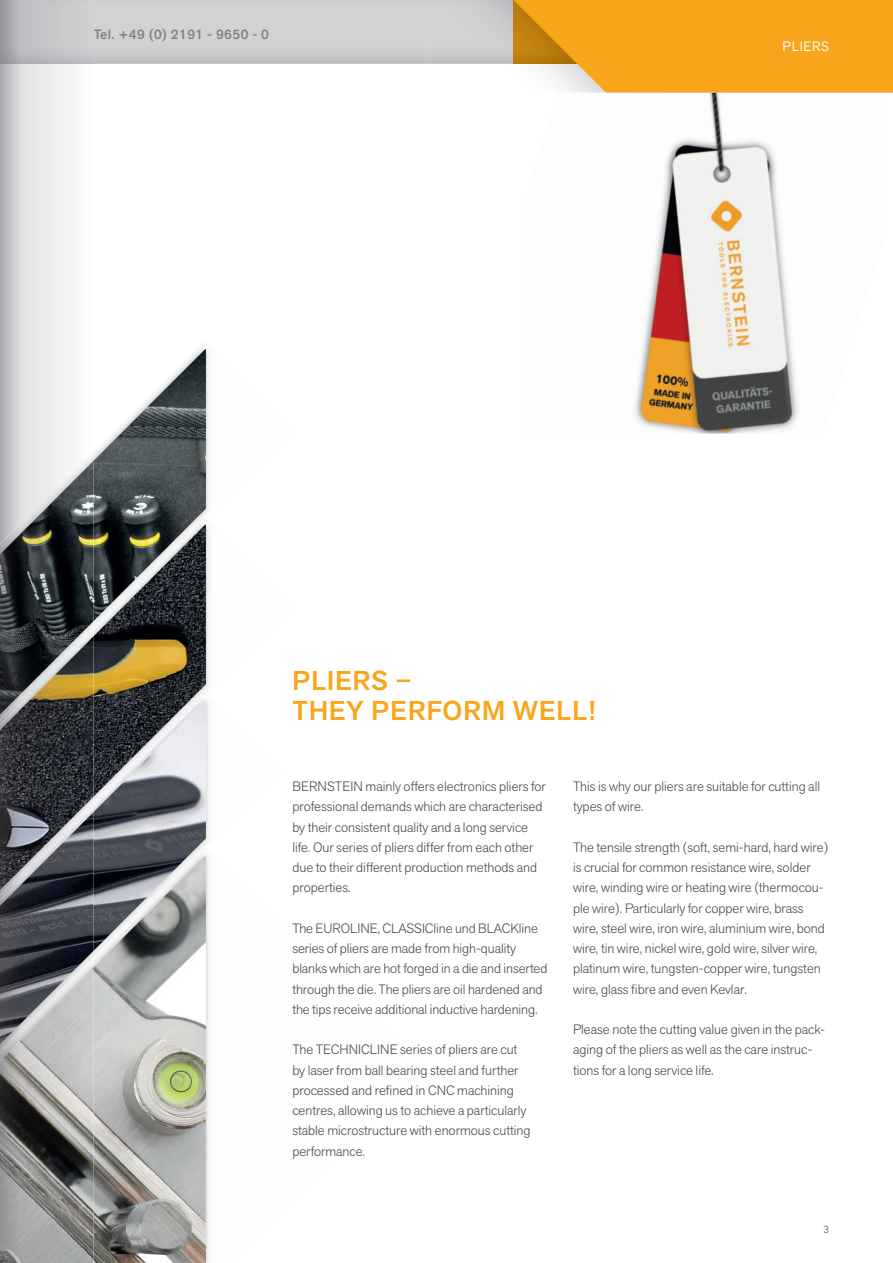
<style>
.page{position:relative;width:893px;height:1263px;background:#fff}
.page>*{position:absolute;margin:0;border:0;box-sizing:border-box;transform-origin:0 0}
.t1{font:500 27px/30px "Akzid Grtsk Next";letter-spacing:.04em;color:#f9a51b}
.t2{font:300 13.5px/20.2px "Akzid Grtsk Next";color:#4b4c4d}
.t3{font:500 13.5px "Akzid Grtsk Next";letter-spacing:.03em;color:#808285}
.t4{font:13.5px "Akzid Grtsk Next";letter-spacing:.04em;color:#fff}
.t5{font:300 10.5px "Akzid Grtsk Next";color:#4b4c4d}
</style>
<div class="page">
<img style="left:583px;top:92px;width:302px;height:342px">
<div style="left:94px;top:29px;width:175px;height:13px;background:#d1d2d4"></div>
<svg style="left:513px;top:0;width:380px;height:92px;background:#f4a727"></svg>
<img style="left:200px;top:347px;width:10px;height:166px">
<img style="left:94px;top:349px;width:112px;height:166px">
<img style="left:206px;top:525px;width:4px;height:164px">
<img style="left:94px;top:515px;width:113px;height:116px">
<img style="left:94px;top:525px;width:112px;height:166px">
<img style="left:206px;top:701px;width:4px;height:142px">
<img style="left:94px;top:691px;width:113px;height:116px">
<img style="left:94px;top:700px;width:112px;height:146px">
<img style="left:206px;top:855px;width:4px;height:408px">
<img style="left:94px;top:846px;width:112px;height:9px">
<img style="left:94px;top:855px;width:112px;height:408px">
<svg style="left:0;top:64px;width:69px;height:386px"></svg>
<img style="left:0;top:461px;width:94px;height:165px">
<img style="left:0;top:626px;width:94px;height:10px">
<img style="left:0;top:636px;width:94px;height:166px">
<img style="left:0;top:802px;width:94px;height:10px">
<img style="left:0;top:812px;width:94px;height:145px">
<img style="left:0;top:957px;width:94px;height:10px">
<img style="left:0;top:967px;width:94px;height:296px">
<p class="t3" style="left:94px;top:26px;width:177px">Tel. +49 (0) 2191 - 9650 - 0</p>
<p class="t4" style="left:783px;top:38px;width:48px">PLIERS</p>
<h1 class="t1" style="left:292px;top:666px;width:305px">PLIERS –<br>THEY PERFORM WELL!</h1>
<p class="t2" style="left:292px;top:776px;width:255px">BERNSTEIN mainly offers electronics pliers for professional demands which are characterised by their consistent quality and a long service life. Our series of pliers differ from each other due to their different production methods and properties.</p>
<p class="t2" style="left:292px;top:918px;width:257px">The EUROLINE, CLASSICline und BLACKline series of pliers are made from high-quality blanks which are hot forged in a die and inserted through the die. The pliers are oil hardened and the tips receive additional inductive hardening.</p>
<p class="t2" style="left:292px;top:1039px;width:240px">The TECHNICLINE series of pliers are cut by laser from ball bearing steel and further processed and refined in CNC machining centres, allowing us to achieve a particularly stable microstructure with enormous cutting performance.</p>
<p class="t2" style="left:573px;top:776px;width:249px">This is why our pliers are suitable for cutting all types of wire.</p>
<p class="t2" style="left:573px;top:837px;width:257px">The tensile strength (soft, semi-hard, hard wire) is crucial for common resistance wire, solder wire, winding wire or heating wire (thermocou&shy;ple wire). Particularly for copper wire, brass wire, steel wire, iron wire, aluminium wire, bond wire, tin wire, nickel wire, gold wire, silver wire, platinum wire, tungsten-copper wire, tungsten wire, glass fibre and even Kevlar.</p>
<p class="t2" style="left:573px;top:1019px;width:254px">Please note the cutting value given in the pack&shy;aging of the pliers as well as the care instruc&shy;tions for a long service life.</p>
<p class="t5" style="left:823px;top:1222px;width:7px">3</p>
</div>
